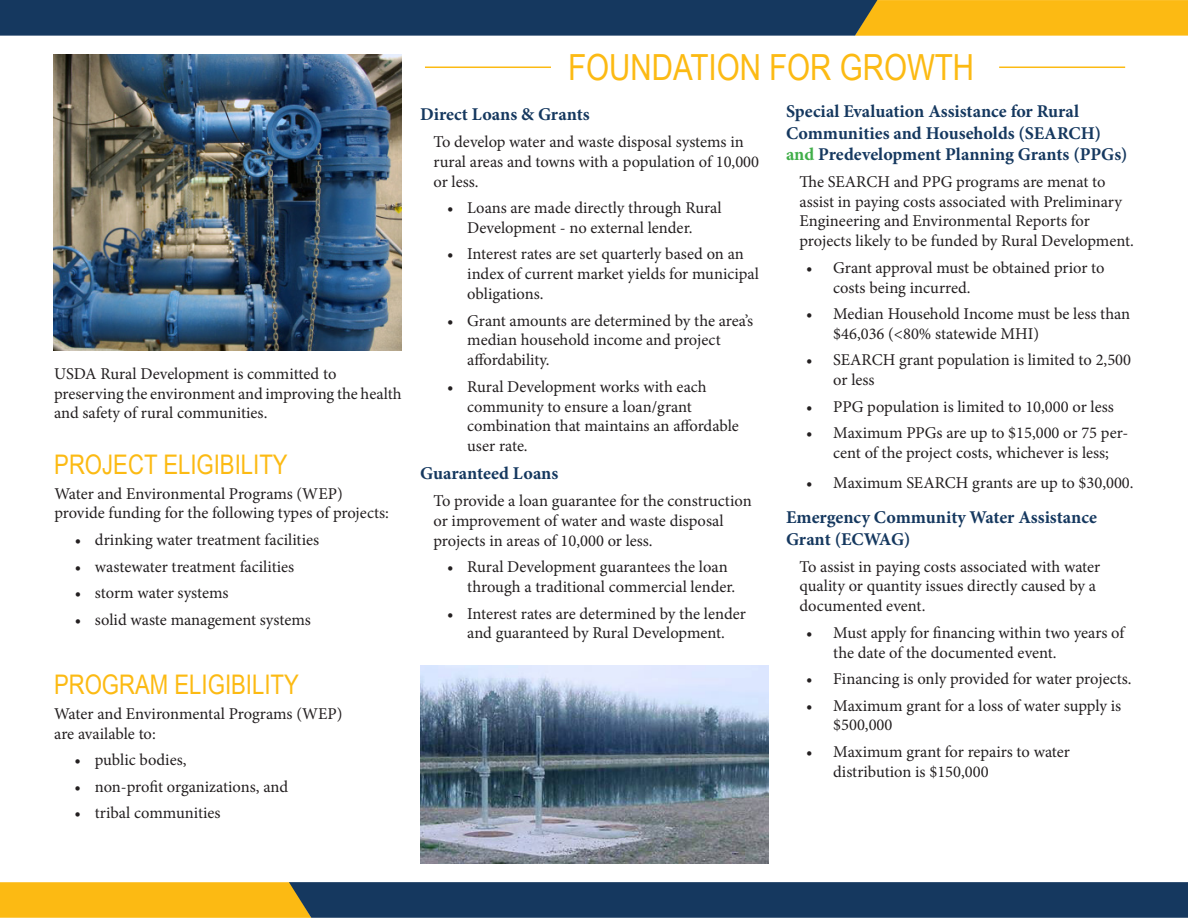
<style>
.page{position:relative;width:1188px;height:918px;background:#fff}
.page>*{position:absolute;margin:0;border:0;box-sizing:border-box;transform-origin:0 0}
.t1{font:36px "Arial Narrow";color:#fcba13}
.t2{font:27px "Arial Narrow";color:#fcba13}
.t3{font:700 18px/21.6px "Minion Pro";color:#15385f}
.t4{font:16.5px/19.8px "Minion Pro";color:#231f20}
.s1{color:#40ae49}
</style>
<div class="page">
<img style="left:420px;top:665px;width:348px;height:199px">
<svg style="left:0;top:0;width:1188px;height:36px;background:#555c4c"></svg>
<svg style="left:0;top:882px;width:1188px;height:36px;background:#515a4d"></svg>
<hr style="left:425px;top:67px;width:126px;height:1px;background:#fcba13">
<hr style="left:999px;top:67px;width:126px;height:1px;background:#fcba13">
<img style="left:54px;top:54px;width:348px;height:297px">
<p class="t4" style="left:54px;top:364px;width:284px">USDA Rural Development is committed to</p>
<p class="t4" style="left:54px;top:383px;width:349px">preserving the environment and improving the health and safety of rural communities.</p>
<p class="t2" style="left:54px;top:445px;width:235px">PROJECT ELIGIBILITY</p>
<p class="t4" style="left:54px;top:484px;width:290px">Water and Environmental Programs (WEP)</p>
<p class="t4" style="left:54px;top:503px;width:336px">provide funding for the following types of projects:</p>
<p class="t4" style="left:75px;top:530px;width:246px">• drinking water treatment facilities</p>
<p class="t4" style="left:75px;top:556px;width:221px">• wastewater treatment facilities</p>
<p class="t4" style="left:75px;top:583px;width:155px">• storm water systems</p>
<p class="t4" style="left:75px;top:610px;width:238px">• solid waste management systems</p>
<p class="t2" style="left:54px;top:665px;width:246px">PROGRAM ELIGIBILITY</p>
<p class="t4" style="left:54px;top:704px;width:290px">Water and Environmental Programs (WEP)</p>
<p class="t4" style="left:54px;top:724px;width:103px">are available to:</p>
<p class="t4" style="left:74px;top:750px;width:114px">• public bodies,</p>
<p class="t4" style="left:74px;top:777px;width:215px">• non-profit organizations, and</p>
<p class="t4" style="left:74px;top:803px;width:148px">• tribal communities</p>
<p class="t1" style="left:568px;top:41px;width:408px">FOUNDATION FOR GROWTH</p>
<p class="t3" style="left:420px;top:104px;width:171px">Direct Loans &amp; Grants</p>
<p class="t4" style="left:434px;top:132px;width:327px">To develop water and waste disposal systems in rural areas and towns with a population of 10,000 or less.</p>
<p class="t4" style="left:447px;top:198px;width:276px">• Loans are made directly through Rural</p>
<p class="t4" style="left:467px;top:218px;width:227px">Development - no external lender.</p>
<p class="t4" style="left:467px;top:244px;width:293px;text-indent:-20px">• Interest rates are set quarterly based on an index of current market yields for municipal obligations.</p>
<p class="t4" style="left:467px;top:310px;width:287px;text-indent:-20px">• Grant amounts are determined by the area’s median household income and project</p>
<p class="t4" style="left:467px;top:350px;width:84px">affordability.</p>
<p class="t4" style="left:447px;top:377px;width:261px">• Rural Development works with each</p>
<p class="t4" style="left:467px;top:396px;width:226px">community to ensure a loan/grant</p>
<p class="t4" style="left:467px;top:416px;width:273px">combination that maintains an affordable user rate.</p>
<p class="t3" style="left:420px;top:463px;width:140px">Guaranteed Loans</p>
<p class="t4" style="left:434px;top:491px;width:320px">To provide a loan guarantee for the construction or improvement of water and waste disposal</p>
<p class="t4" style="left:434px;top:531px;width:221px">projects in areas of 10,000 or less.</p>
<p class="t4" style="left:467px;top:557px;width:270px;text-indent:-20px">• Rural Development guarantees the loan through a traditional commercial lender.</p>
<p class="t4" style="left:447px;top:603px;width:300px;text-align:center">• Interest rates are determined by the lender and guaranteed by Rural Development.</p>
<p class="t3" style="left:786px;top:100px;width:295px">Special Evaluation Assistance for Rural</p>
<p class="t3" style="left:786px;top:122px;width:343px">Communities and Households (SEARCH) <span class="s1">and</span> Predevelopment Planning Grants (PPGs)</p>
<p class="t4" style="left:800px;top:172px;width:324px">The SEARCH and PPG programs are menat to assist in paying costs associated with Preliminary<br>Engineering and Environmental Reports for</p>
<p class="t4" style="left:800px;top:231px;width:336px">projects likely to be funded by Rural Development.</p>
<p class="t4" style="left:833px;top:258px;width:273px;text-indent:-27px">• Grant approval must be obtained prior to costs being incurred.</p>
<p class="t4" style="left:833px;top:304px;width:299px;text-indent:-27px">• Median Household Income must be less than $46,036 (&lt;80% statewide MHI)</p>
<p class="t4" style="left:833px;top:350px;width:299px;text-indent:-27px">• SEARCH grant population is limited to 2,500 or less</p>
<p class="t4" style="left:806px;top:397px;width:309px">• PPG population is limited to 10,000 or less</p>
<p class="t4" style="left:806px;top:423px;width:324px;text-align:center">• Maximum PPGs are up to $15,000 or 75 per&shy;cent of the project costs, whichever is less;</p>
<p class="t4" style="left:806px;top:473px;width:329px">• Maximum SEARCH grants are up to $30,000.</p>
<p class="t3" style="left:786px;top:507px;width:312px">Emergency Community Water Assistance<br>Grant (ECWAG)</p>
<p class="t4" style="left:800px;top:556px;width:302px">To assist in paying costs associated with water quality or quantity issues directly caused by a</p>
<p class="t4" style="left:800px;top:596px;width:127px">documented event.</p>
<p class="t4" style="left:833px;top:623px;width:293px;text-indent:-27px">• Must apply for financing within two years of the date of the documented event.</p>
<p class="t4" style="left:806px;top:669px;width:327px">• Financing is only provided for water projects.</p>
<p class="t4" style="left:833px;top:696px;width:290px;text-indent:-27px">• Maximum grant for a loss of water supply is $500,000</p>
<p class="t4" style="left:806px;top:742px;width:265px">• Maximum grant for repairs to water</p>
<p class="t4" style="left:833px;top:762px;width:157px">distribution is $150,000</p>
</div>
